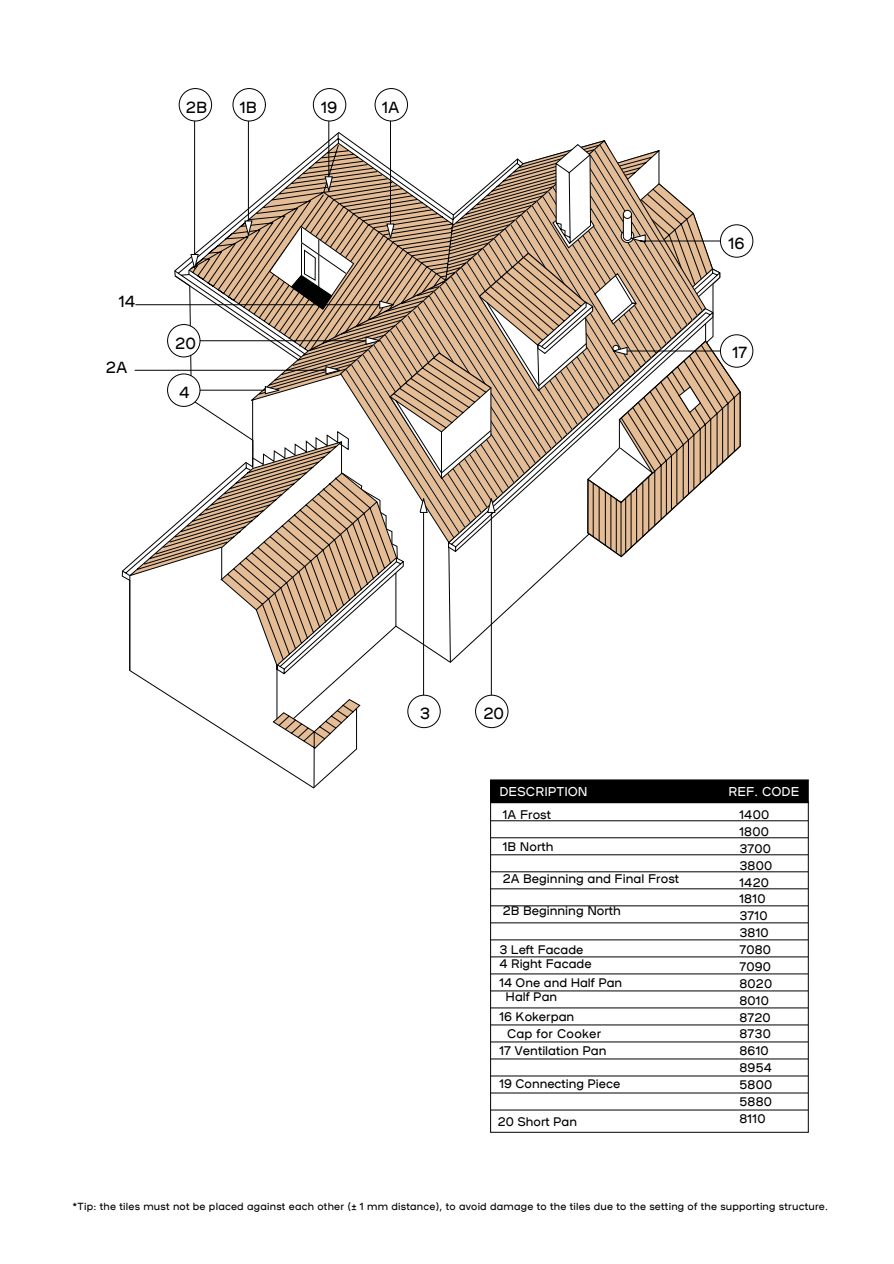
<style>
.page{position:relative;width:894px;height:1264px;background:#fff}
.page>*{position:absolute;margin:0;border:0;box-sizing:border-box;transform-origin:0 0}
.t1{font:16.35px "Plaax 6 Ney 36 Regular";color:#010202}
.t2{font:13.05px "Plaax 6 Ney 36 Regular";color:#fff}
.t3{font:12.75px "Plaax 6 Ney 36 Regular";color:#000}
.t4{font:12.75px "Plaax 6 Ney 36 Regular";letter-spacing:.02em;color:#000}
.t5{font:12.6px/16.8px "Plaax 6 Ney 36 Regular";letter-spacing:.02em;color:#000}
.t6{font:12.6px "Plaax 6 Ney 36 Regular";color:#000}
.t7{font:10.5px "Plaax 6 Ney 36 Regular";letter-spacing:.02em;color:#000}
</style>
<div class="page">
<div style="left:490px;top:780px;width:318px;height:22px;background:#000"></div>
<div style="left:490px;top:779px;width:318px;height:24px;border:1px solid #000"></div>
<hr style="left:490px;top:820px;width:318px;height:1px;background:#000">
<hr style="left:490px;top:837px;width:318px;height:1px;background:#000">
<hr style="left:490px;top:854px;width:318px;height:1px;background:#000">
<hr style="left:490px;top:871px;width:318px;height:1px;background:#000">
<hr style="left:490px;top:888px;width:318px;height:1px;background:#000">
<hr style="left:490px;top:905px;width:318px;height:1px;background:#000">
<hr style="left:490px;top:922px;width:318px;height:1px;background:#000">
<hr style="left:490px;top:939px;width:318px;height:1px;background:#000">
<hr style="left:490px;top:956px;width:318px;height:1px;background:#000">
<hr style="left:490px;top:973px;width:318px;height:1px;background:#000">
<hr style="left:490px;top:990px;width:318px;height:1px;background:#000">
<hr style="left:490px;top:1007px;width:318px;height:1px;background:#000">
<hr style="left:490px;top:1024px;width:318px;height:1px;background:#000">
<hr style="left:490px;top:1041px;width:318px;height:1px;background:#000">
<hr style="left:490px;top:1058px;width:318px;height:1px;background:#000">
<hr style="left:490px;top:1075px;width:318px;height:1px;background:#000">
<hr style="left:490px;top:1092px;width:318px;height:1px;background:#000">
<hr style="left:490px;top:1109px;width:318px;height:1px;background:#000">
<svg style="left:587px;top:779px;width:153px;height:111px"></svg>
<svg style="left:133px;top:673px;width:227px;height:114px"></svg>
<div style="left:720px;top:224px;width:32px;height:33px;border:1px solid #010202;border-radius:50%"></div>
<div style="left:720px;top:334px;width:32px;height:33px;border:1px solid #010202;border-radius:50%"></div>
<hr style="left:194px;top:107px;width:1px;height:149px;background:#010202">
<div style="left:179px;top:89px;width:32px;height:32px;background:#fff;border-radius:50%"></div>
<div style="left:179px;top:88px;width:33px;height:33px;border:1px solid #010202;border-radius:50%"></div>
<hr style="left:248px;top:105px;width:1px;height:118px;background:#010202">
<div style="left:233px;top:89px;width:32px;height:32px;background:#fff;border-radius:50%"></div>
<div style="left:233px;top:88px;width:32px;height:33px;border:1px solid #010202;border-radius:50%"></div>
<hr style="left:328px;top:105px;width:1px;height:74px;background:#010202">
<div style="left:313px;top:89px;width:33px;height:32px;background:#fff;border-radius:50%"></div>
<div style="left:313px;top:88px;width:33px;height:33px;border:1px solid #010202;border-radius:50%"></div>
<hr style="left:390px;top:107px;width:1px;height:119px;background:#010202">
<div style="left:375px;top:89px;width:32px;height:32px;background:#fff;border-radius:50%"></div>
<div style="left:375px;top:88px;width:32px;height:33px;border:1px solid #010202;border-radius:50%"></div>
<hr style="left:423px;top:510px;width:1px;height:202px;background:#010202">
<div style="left:407px;top:695px;width:33px;height:32px;background:#fff;border-radius:50%"></div>
<div style="left:407px;top:695px;width:33px;height:33px;border:1px solid #010202;border-radius:50%"></div>
<hr style="left:491px;top:510px;width:1px;height:202px;background:#010202">
<svg style="left:128px;top:144px;width:612px;height:529px"></svg>
<div style="left:475px;top:695px;width:33px;height:32px;background:#fff;border-radius:50%"></div>
<div style="left:475px;top:695px;width:33px;height:33px;border:1px solid #010202;border-radius:50%"></div>
<p class="t1" style="left:186px;top:94px;width:23px">2B</p>
<p class="t1" style="left:239px;top:94px;width:19px">1B</p>
<p class="t1" style="left:321px;top:94px;width:18px">19</p>
<h2 class="t1" style="left:382px;top:94px;width:19px">1A</h2>
<p class="t1" style="left:119px;top:288px;width:18px">14</p>
<p class="t1" style="left:106px;top:354px;width:23px">2A</p>
<p class="t1" style="left:175px;top:330px;width:22px">20</p>
<p class="t1" style="left:179px;top:379px;width:12px">4</p>
<h3 class="t1" style="left:728px;top:230px;width:18px">16</h3>
<h3 class="t1" style="left:732px;top:339px;width:16px">17</h3>
<h3 class="t1" style="left:419px;top:700px;width:12px">3</h3>
<h3 class="t1" style="left:483px;top:700px;width:22px">20</h3>
<p class="t2" style="left:499px;top:781px;width:90px">DESCRIPTION</p>
<h1 class="t2" style="left:728px;top:781px;width:73px">REF. CODE</h1>
<p class="t3" style="left:503px;top:804px;width:50px">1A Frost</p>
<p class="t3" style="left:503px;top:836px;width:52px">1B North</p>
<p class="t3" style="left:503px;top:868px;width:178px">2A Beginning and Final Frost</p>
<p class="t3" style="left:503px;top:900px;width:119px">2B Beginning North</p>
<h3 class="t6" style="left:499px;top:939px;width:86px">3 Left Facade</h3>
<h3 class="t6" style="left:499px;top:953px;width:94px">4 Right Facade</h3>
<h3 class="t6" style="left:499px;top:972px;width:124px">14 One and Half Pan</h3>
<h2 class="t5" style="left:505px;top:987px;width:53px">Half Pan</h2>
<h1 class="t3" style="left:499px;top:1006px;width:76px">16 Kokerpan</h1>
<h1 class="t4" style="left:507px;top:1023px;width:96px">Cap for Cooker</h1>
<h1 class="t3" style="left:499px;top:1040px;width:109px">17 Ventilation Pan</h1>
<h3 class="t6" style="left:499px;top:1073px;width:122px">19 Connecting Piece</h3>
<h1 class="t6" style="left:497px;top:1111px;width:81px">20 Short Pan</h1>
<h1 class="t5" style="left:739px;top:805px;width:34px">1400<br>1800<br>3700<br>3800<br>1420<br>1810<br>3710<br>3810<br>7080<br>7090<br>8020<br>8010<br>8720<br>8730<br>8610<br>8954<br>5800<br>5880<br>8110</h1>
<h3 class="t7" style="left:73px;top:1197px;width:756px">*Tip: the tiles must not be placed against each other (± 1 mm distance), to avoid damage to the tiles due to the setting of the supporting structure.</h3>
</div>
